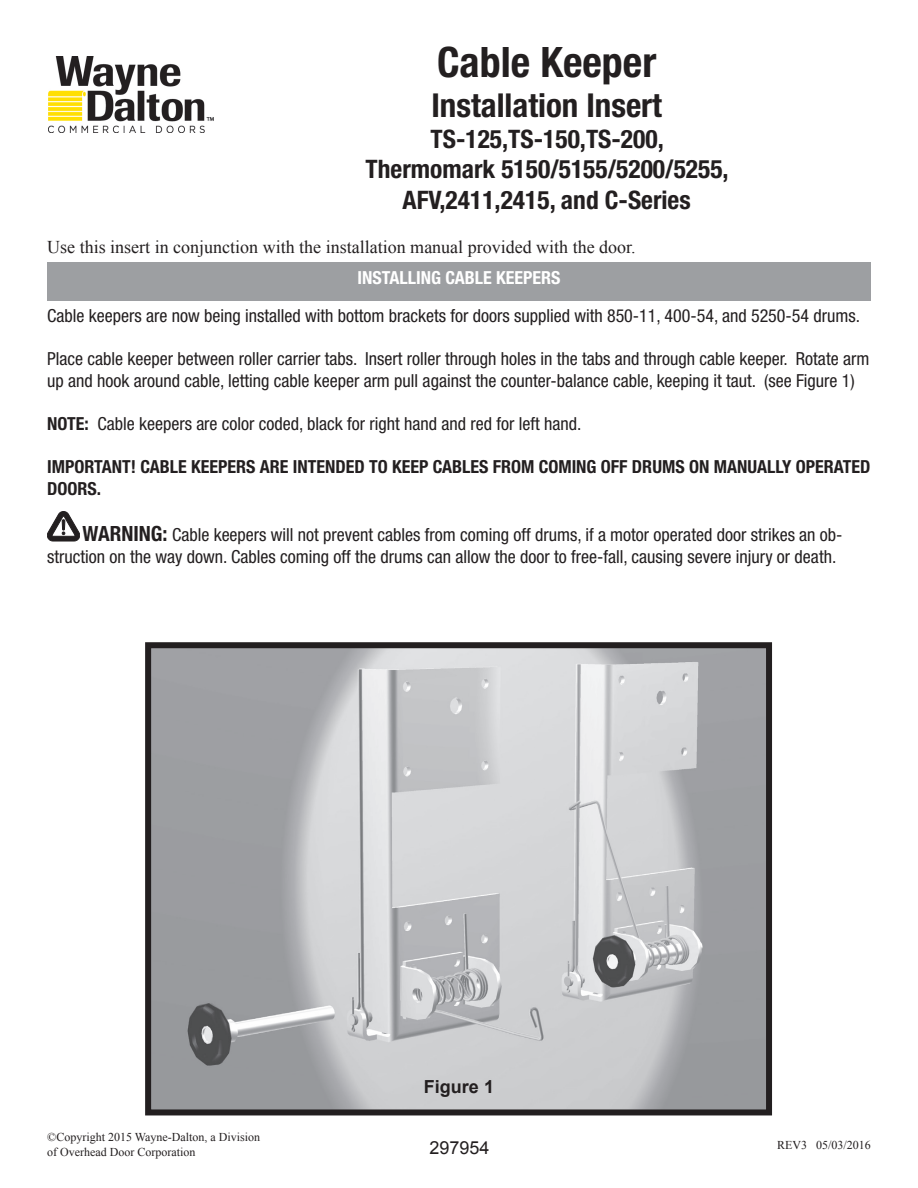
<style>
.page{position:relative;width:918px;height:1188px;background:#fff}
.page>*{position:absolute;margin:0;border:0;box-sizing:border-box;transform-origin:0 0}
.t1{font:700 condensed 42px "Helvetica Neue LT Std";color:#231f20}
.t2{font:700 condensed 33px "Helvetica Neue LT Std";color:#231f20}
.t3{font:700 condensed 25.5px/30.6px "Helvetica Neue LT Std";color:#231f20;text-align:center}
.t4{font:condensed 18px/21.6px "Helvetica Neue LT Std";color:#231f20}
.t5{font:700 condensed 18px/21.6px "Helvetica Neue LT Std";color:#231f20}
.t6{font:18px "Times New Roman";color:#231f20}
.t7{font:700 condensed 18px "Helvetica Neue LT Std";color:#fff}
.t8{font:700 18px "Arial";color:#231f20}
.t9{font:18px "Arial";color:#231f20}
.t10{font:12px/14.4px "Times New Roman";color:#231f20}
.s1{font-weight:700}
.s2{font-weight:700;font-size:21px}
</style>
<div class="page">
<div style="left:47px;top:262px;width:824px;height:38px;background:#9d9fa2"></div>
<img style="left:48px;top:57px;width:165px;height:75px">
<img style="left:152px;top:649px;width:613px;height:459px">
<div style="left:145px;top:642px;width:627px;height:473px;border:6px solid #231f20"></div>
<svg style="left:47px;top:512px;width:33px;height:29px"></svg>
<h1 class="t1" style="left:437px;top:37px;width:221px">Cable Keeper</h1>
<h2 class="t2" style="left:431px;top:85px;width:232px">Installation Insert</h2>
<h3 class="t3" style="left:366px;top:123px;width:365px">TS-125,TS-150,TS-200,<br>Thermomark 5150/5155/5200/5255,<br>AFV,2411,2415, and C-Series</h3>
<p class="t6" style="left:47px;top:235px;width:590px">Use this insert in conjunction with the installation manual provided with the door.</p>
<p class="t7" style="left:358px;top:267px;width:204px">INSTALLING CABLE KEEPERS</p>
<p class="t4" style="left:47px;top:304px;width:814px">Cable keepers are now being installed with bottom brackets for doors supplied with 850-11, 400-54, and 5250-54 drums.</p>
<p class="t4" style="left:47px;top:348px;width:824px">Place cable keeper between roller carrier tabs. Insert roller through holes in the tabs and through cable keeper. Rotate arm up and hook around cable, letting cable keeper arm pull against the counter-balance cable, keeping it taut. (see Figure 1)</p>
<p class="t4" style="left:47px;top:412px;width:536px"><span class="s1">NOTE:</span> Cable keepers are color coded, black for right hand and red for left hand.</p>
<p class="t5" style="left:47px;top:455px;width:825px">IMPORTANT! CABLE KEEPERS ARE INTENDED TO KEEP CABLES FROM COMING OFF DRUMS ON MANUALLY OPERATED<br>DOORS.</p>
<p class="t4" style="left:47px;top:524px;width:797px;text-indent:35px"><span class="s2">WARNING:</span> Cable keepers will not prevent cables from coming off drums, if a motor operated door strikes an ob&shy;struction on the way down. Cables coming off the drums can allow the door to free-fall, causing severe injury or death.</p>
<p class="t10" style="left:47px;top:1130px;width:214px">©Copyright 2015 Wayne-Dalton, a Division of Overhead Door Corporation</p>
<p class="t8" style="left:424px;top:1075px;width:72px">Figure 1</p>
<p class="t9" style="left:429px;top:1136px;width:62px">297954</p>
<p class="t10" style="left:777px;top:1138px;width:95px">REV3 05/03/2016</p>
</div>
